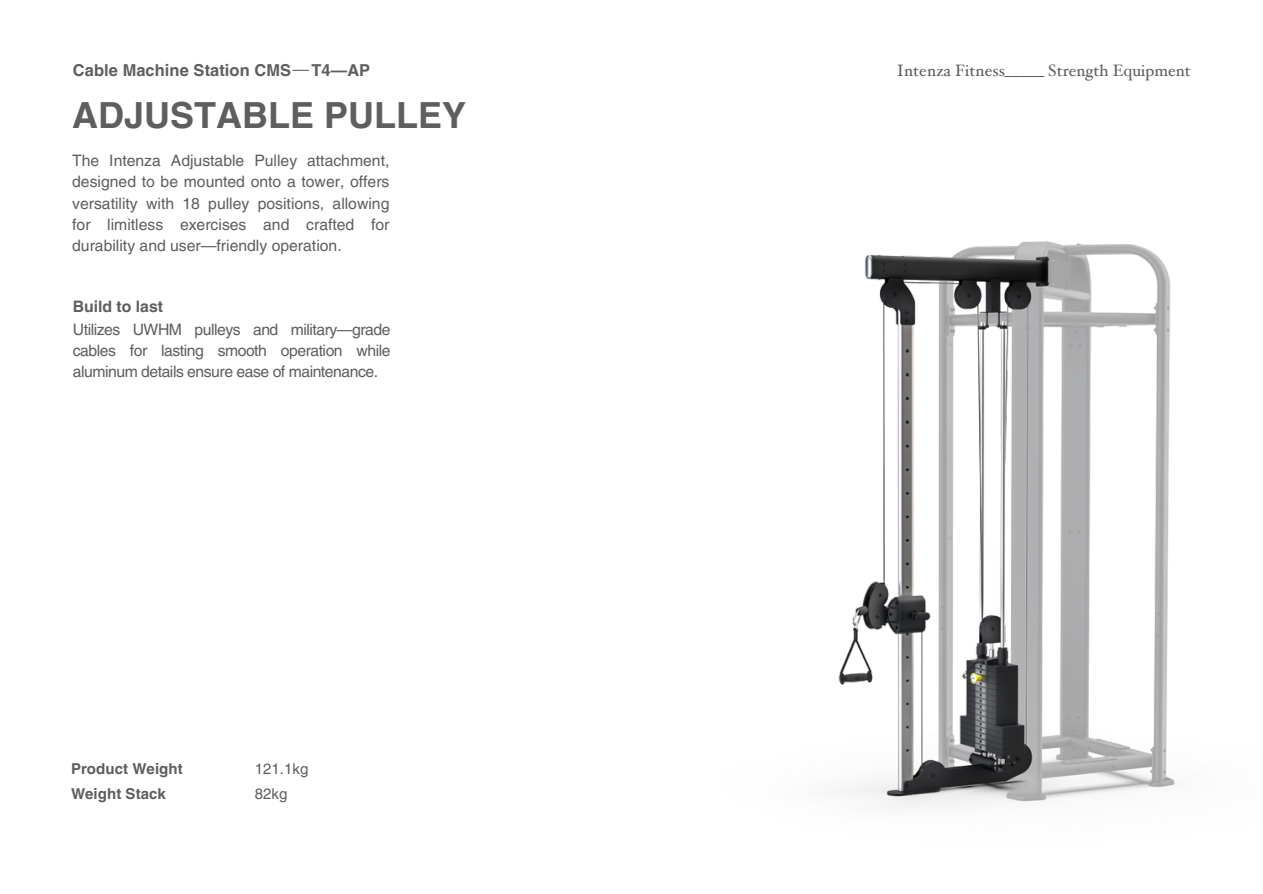
<style>
.page{position:relative;width:1263px;height:894px;background:#fff}
.page>*{position:absolute;margin:0;border:0;box-sizing:border-box;transform-origin:0 0}
.t1{font:700 36px "Helvetica LT Pro";color:#5e5e5e}
.t2{font:16.5px "Hoefler Text";color:#5e5e5e}
.t3{font:700 16.5px "Helvetica LT Pro";letter-spacing:.005em;color:#5e5e5e}
.t4{font:15.75px/21.3px "Helvetica LT Pro";letter-spacing:-.015em;color:#5e5e5e;text-align:justify}
.t5{font:700 15.75px "Helvetica LT Pro";color:#5e5e5e}
.t6{font:700 15px "Helvetica LT Pro";letter-spacing:.005em;color:#5e5e5e}
.t7{font:15px "Helvetica LT Pro";letter-spacing:.005em;color:#5e5e5e}
.s1{font-family:"Hoefler Text";font-weight:400}
</style>
<div class="page">
<img style="left:838px;top:241px;width:337px;height:567px">
<p class="t3" style="left:73px;top:64px;width:299px">Cable Machine Station CMS<span class="s1">—</span> T4—AP</p>
<p class="t1" style="left:72px;top:102px;width:395px">ADJUSTABLE PULLEY</p>
<p class="t4" style="left:72px;top:151px;width:319px">The Intenza Adjustable Pulley attachment, designed to be mounted onto a tower, offers versatility with 18 pulley positions, allowing for limitless exercises and crafted for durability and user—friendly operation.</p>
<p class="t5" style="left:73px;top:301px;width:92px">Build to last</p>
<p class="t4" style="left:73px;top:320px;width:319px">Utilizes UWHM pulleys and military—grade cables for lasting smooth operation while aluminum details ensure ease of maintenance.</p>
<p class="t6" style="left:71px;top:763px;width:113px">Product Weight</p>
<p class="t7" style="left:255px;top:763px;width:55px">121.1kg</p>
<p class="t6" style="left:71px;top:787px;width:96px">Weight Stack</p>
<p class="t7" style="left:255px;top:787px;width:34px">82kg</p>
<p class="t2" style="left:897px;top:64px;width:296px">Intenza Fitness_____ Strength Equipment</p>
</div>
